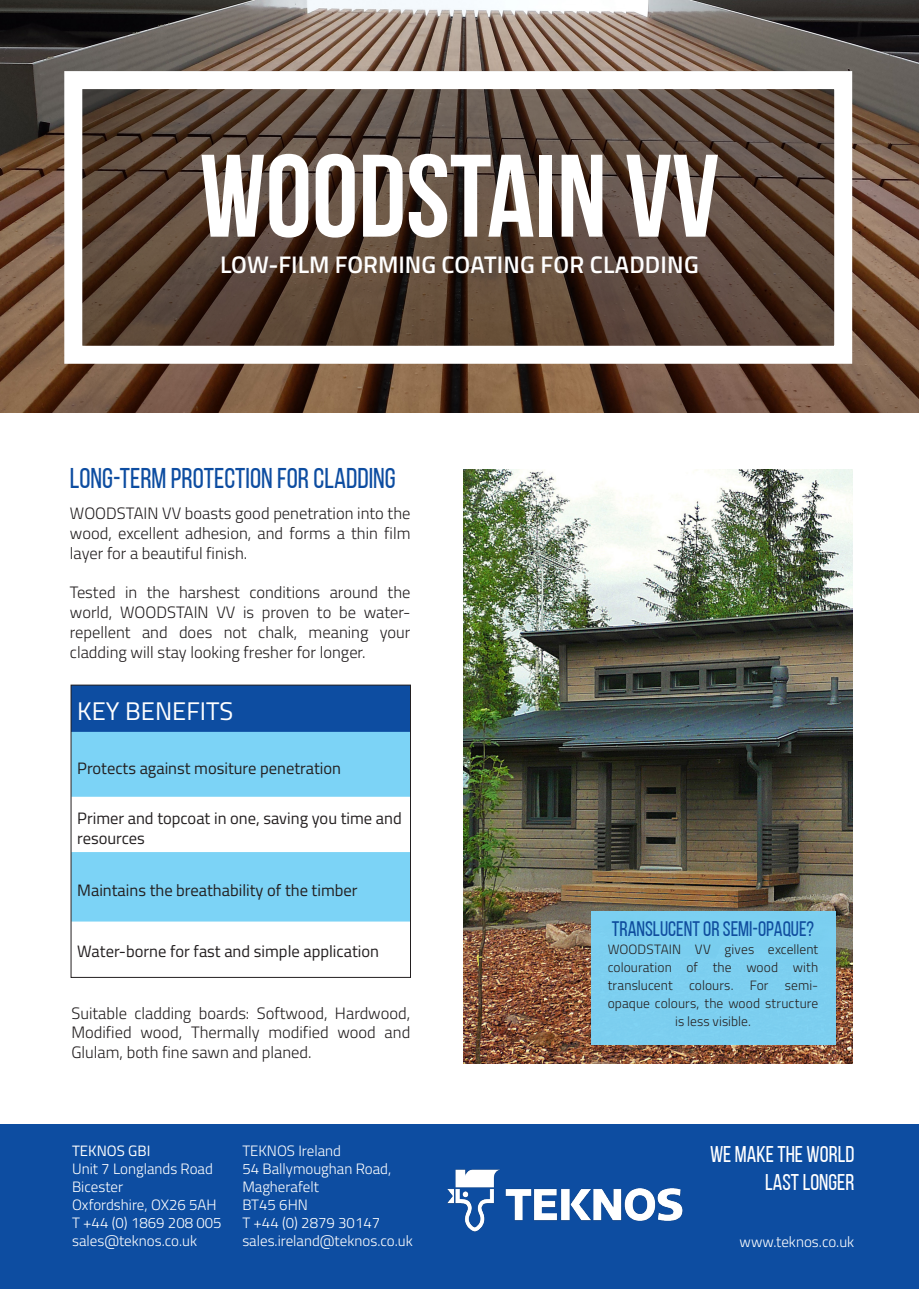
<style>
.page{position:relative;width:919px;height:1289px;background:#fff}
.page>*{position:absolute;margin:0;border:0;box-sizing:border-box;transform-origin:0 0}
.t1{font:700 117px "Bebas Neue";color:#fff}
.t2{font:28.5px "Bebas Neue";color:#0d4da1}
.t3{font:25.5px "Titillium Web";color:#fff}
.t4{font:600 24px "Titillium Web";color:#fff}
.t5{font:22.65px/27.3px "Bebas Neue";color:#fff;text-align:right}
.t6{font:21px "Bebas Neue";color:#0d4da1}
.t7{font:300 16.5px/19.8px "Titillium Web";color:#231f20;text-align:justify}
.t8{font:16.5px/19.8px "Titillium Web";color:#231f20}
.t9{font:300 15px/18px "Titillium Web";color:#fff}
.t10{font:15px "Titillium Web";color:#fff}
.t11{font:300 13.5px/18px "Titillium";letter-spacing:.005em;color:#231f20;text-align:center}
</style>
<div class="page">
<img style="left:0;top:0;width:918px;height:412px">
<svg style="left:83px;top:90px;width:750px;height:255px;background:#533f33"></svg>
<div style="left:71px;top:685px;width:339px;height:46px;background:#0d4da1"></div>
<svg style="left:73px;top:732px;width:335px;height:189px;fill:#7cd3f6"></svg>
<div style="left:71px;top:685px;width:339px;height:292px;border:1px solid #231f20"></div>
<div style="left:64px;top:71px;width:788px;height:293px;border:18px solid #fff"></div>
<img style="left:463px;top:469px;width:389px;height:594px">
<div style="left:590px;top:911px;width:245px;height:133px;background:#7cd3f6"></div>
<div style="left:0;top:1124px;width:918px;height:164px;background:#0d4da1"></div>
<img style="left:447px;top:1169px;width:236px;height:63px">
<p class="t1" style="left:200px;top:132px;width:521px">WOODSTAIN VV</p>
<p class="t4" style="left:220px;top:246px;width:480px">LOW-FILM FORMING COATING FOR CLADDING</p>
<p class="t2" style="left:70px;top:463px;width:327px">LONG-TERM PROTECTION FOR CLADDING</p>
<p class="t7" style="left:70px;top:502px;width:342px">WOODSTAIN VV boasts good penetration into the wood, excellent adhesion, and forms a thin film layer for a beautiful finish.</p>
<p class="t7" style="left:70px;top:581px;width:342px">Tested in the harshest conditions around the world, WOODSTAIN VV is proven to be water&shy;repellent and does not chalk, meaning your cladding will stay looking fresher for longer.</p>
<p class="t3" style="left:77px;top:692px;width:158px">KEY BENEFITS</p>
<p class="t8" style="left:77px;top:757px;width:265px">Protects against mositure penetration</p>
<p class="t8" style="left:77px;top:807px;width:326px">Primer and topcoat in one, saving you time and resources</p>
<p class="t8" style="left:77px;top:879px;width:282px">Maintains the breathability of the timber</p>
<p class="t8" style="left:77px;top:940px;width:303px">Water-borne for fast and simple application</p>
<p class="t7" style="left:71px;top:1002px;width:340px">Suitable cladding boards: Softwood, Hardwood, Modified wood, Thermally modified wood and Glulam, both fine sawn and planed.</p>
<p class="t6" style="left:611px;top:917px;width:204px">TRANSLUCENT OR SEMI-OPAQUE?</p>
<p class="t11" style="left:607px;top:939px;width:212px">WOODSTAIN VV gives excellent colouration of the wood with translucent colours. For semi&shy;opaque colours, the wood structure is less visible.</p>
<p class="t9" style="left:242px;top:1140px;width:100px">TEKNOS Ireland</p>
<p class="t9" style="left:242px;top:1158px;width:150px">54 Ballymoughan Road,<br>Magherafelt</p>
<p class="t9" style="left:242px;top:1194px;width:67px">BT45 6HN</p>
<p class="t9" style="left:242px;top:1212px;width:139px">T +44 (0) 2879 30147</p>
<p class="t9" style="left:242px;top:1230px;width:172px">sales.ireland@teknos.co.uk</p>
<p class="t10" style="left:72px;top:1139px;width:80px">TEKNOS GBI</p>
<p class="t9" style="left:72px;top:1158px;width:142px">Unit 7 Longlands Road</p>
<p class="t9" style="left:72px;top:1176px;width:53px">Bicester</p>
<p class="t9" style="left:72px;top:1194px;width:146px">Oxfordshire, OX26 5AH</p>
<p class="t9" style="left:72px;top:1212px;width:151px">T +44 (0) 1869 208 005</p>
<p class="t9" style="left:72px;top:1230px;width:127px">sales@teknos.co.uk</p>
<p class="t9" style="left:739px;top:1231px;width:116px">www.teknos.co.uk</p>
<p class="t5" style="left:710px;top:1140px;width:146px">WE MAKE THE WORLD<br>LAST LONGER</p>
</div>
